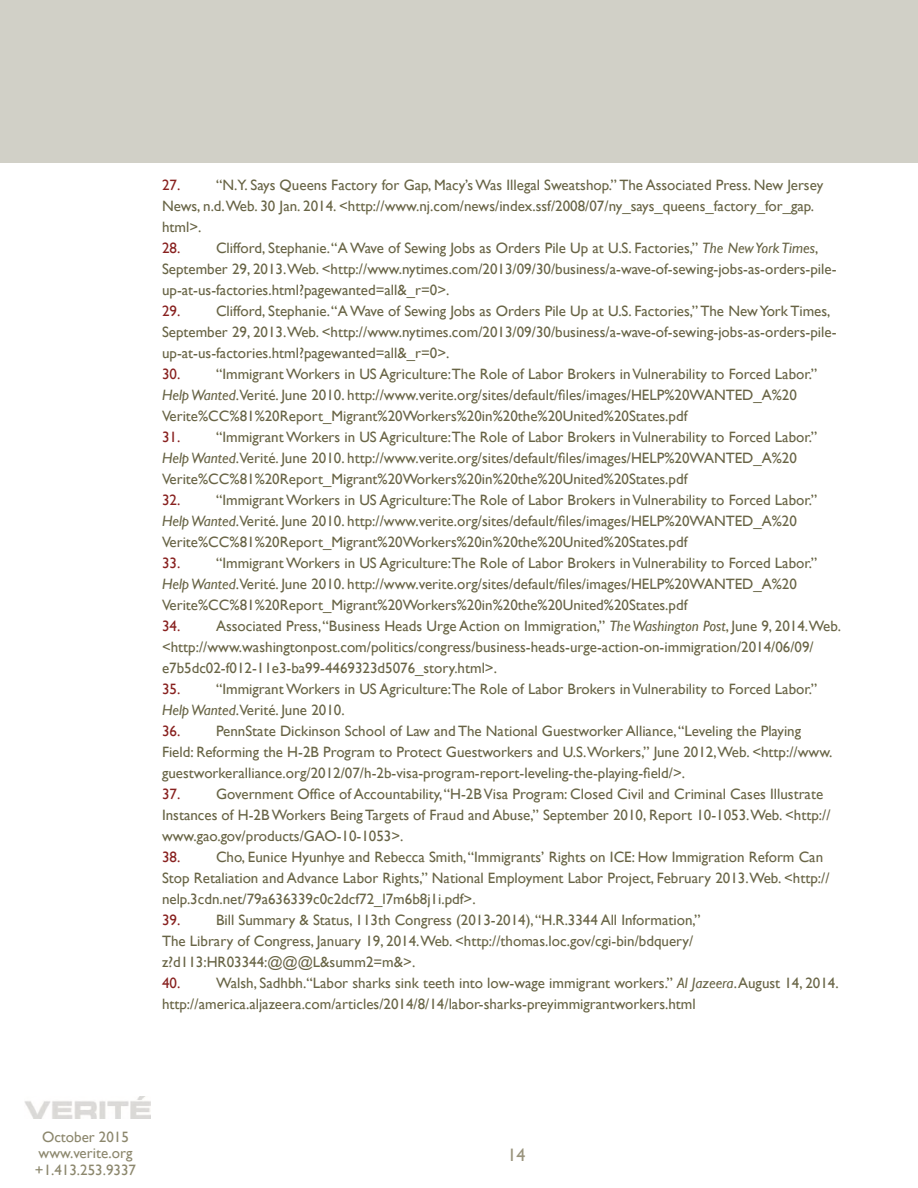
<style>
.page{position:relative;width:918px;height:1188px;background:#fff}
.page>*{position:absolute;margin:0;border:0;box-sizing:border-box;transform-origin:0 0}
.t1{font:18px "Gill Sans";color:#9a947d}
.t2{font:15px/21px "Gill Sans";color:#686445}
.t3{font:15px/16.5px "Gill Sans";color:#8c876d;text-align:center}
.s1{color:#88211f}
.s2{font-style:italic}
</style>
<div class="page">
<img style="left:25px;top:1096px;width:126px;height:23px">
<div style="left:0;top:0;width:918px;height:163px;background:#d1d0c7"></div>
<p class="t2" style="left:162px;top:175px;width:663px"><span class="s1">27.</span> “N.Y. Says Queens Factory for Gap, Macy’s Was Illegal Sweatshop.” The Associated Press. New Jersey<br>News, n.d.Web. 30 Jan. 2014. &lt;http://www.nj.com/news/index.ssf/2008/07/ny_says_queens_factory_for_gap. html&gt;.</p>
<p class="t2" style="left:162px;top:238px;width:676px"><span class="s1">28.</span> Clifford, Stephanie. “A Wave of Sewing Jobs as Orders Pile Up at U.S. Factories,” <span class="s2">The New York Times</span>,<br>September 29, 2013.Web. &lt;http://www.nytimes.com/2013/09/30/business/a-wave-of-sewing-jobs-as-orders-pile&shy;up-at-us-factories.html?pagewanted=all&amp;_r=0&gt;.</p>
<p class="t2" style="left:162px;top:301px;width:676px"><span class="s1">29.</span> Clifford, Stephanie. “A Wave of Sewing Jobs as Orders Pile Up at U.S. Factories,” The New York Times,<br>September 29, 2013.Web. &lt;http://www.nytimes.com/2013/09/30/business/a-wave-of-sewing-jobs-as-orders-pile&shy;up-at-us-factories.html?pagewanted=all&amp;_r=0&gt;.</p>
<p class="t2" style="left:162px;top:364px;width:657px"><span class="s1">30.</span> “Immigrant Workers in US Agriculture:The Role of Labor Brokers in Vulnerability to Forced Labor.”<br><span class="s2">Help Wanted</span>.Verité. June 2010. http://www.verite.org/sites/default/files/images/HELP%20WANTED_A%20<br>Verite%CC%81%20Report_Migrant%20Workers%20in%20the%20United%20States.pdf</p>
<p class="t2" style="left:162px;top:427px;width:657px"><span class="s1">31.</span> “Immigrant Workers in US Agriculture:The Role of Labor Brokers in Vulnerability to Forced Labor.”<br><span class="s2">Help Wanted</span>.Verité. June 2010. http://www.verite.org/sites/default/files/images/HELP%20WANTED_A%20<br>Verite%CC%81%20Report_Migrant%20Workers%20in%20the%20United%20States.pdf</p>
<p class="t2" style="left:162px;top:490px;width:657px"><span class="s1">32.</span> “Immigrant Workers in US Agriculture:The Role of Labor Brokers in Vulnerability to Forced Labor.”<br><span class="s2">Help Wanted</span>.Verité. June 2010. http://www.verite.org/sites/default/files/images/HELP%20WANTED_A%20<br>Verite%CC%81%20Report_Migrant%20Workers%20in%20the%20United%20States.pdf</p>
<p class="t2" style="left:162px;top:553px;width:657px"><span class="s1">33.</span> “Immigrant Workers in US Agriculture:The Role of Labor Brokers in Vulnerability to Forced Labor.”<br><span class="s2">Help Wanted</span>.Verité. June 2010. http://www.verite.org/sites/default/files/images/HELP%20WANTED_A%20<br>Verite%CC%81%20Report_Migrant%20Workers%20in%20the%20United%20States.pdf</p>
<p class="t2" style="left:162px;top:616px;width:681px"><span class="s1">34.</span> Associated Press, “Business Heads Urge Action on Immigration,” <span class="s2">The Washington Post</span>, June 9, 2014.Web. &lt;http://www.washingtonpost.com/politics/congress/business-heads-urge-action-on-immigration/2014/06/09/ e7b5dc02-f012-11e3-ba99-4469323d5076_story.html&gt;.</p>
<p class="t2" style="left:162px;top:679px;width:657px"><span class="s1">35.</span> “Immigrant Workers in US Agriculture:The Role of Labor Brokers in Vulnerability to Forced Labor.”<br><span class="s2">Help Wanted</span>.Verité. June 2010.</p>
<p class="t2" style="left:162px;top:721px;width:672px"><span class="s1">36.</span> PennState Dickinson School of Law and The National Guestworker Alliance, “Leveling the Playing<br>Field: Reforming the H-2B Program to Protect Guestworkers and U.S.Workers,” June 2012,Web. &lt;http://www. guestworkeralliance.org/2012/07/h-2b-visa-program-report-leveling-the-playing-field/&gt;.</p>
<p class="t2" style="left:162px;top:784px;width:670px"><span class="s1">37.</span> Government Office of Accountability, “H-2B Visa Program: Closed Civil and Criminal Cases Illustrate<br>Instances of H-2B Workers Being Targets of Fraud and Abuse,” September 2010, Report 10-1053.Web. &lt;http:// www.gao.gov/products/GAO-10-1053&gt;.</p>
<p class="t2" style="left:162px;top:847px;width:669px"><span class="s1">38.</span> Cho, Eunice Hyunhye and Rebecca Smith, “Immigrants’ Rights on ICE: How Immigration Reform Can<br>Stop Retaliation and Advance Labor Rights,” National Employment Labor Project, February 2013.Web. &lt;http:// nelp.3cdn.net/79a636339c0c2dcf72_l7m6b8j1i.pdf&gt;.</p>
<p class="t2" style="left:162px;top:910px;width:540px"><span class="s1">39.</span> Bill Summary &amp; Status, 113th Congress (2013-2014), “H.R.3344 All Information,”<br>The Library of Congress, January 19, 2014.Web. &lt;http://thomas.loc.gov/cgi-bin/bdquery/ z?d113:HR03344:@@@L&amp;summ2=m&amp;&gt;.</p>
<p class="t2" style="left:162px;top:973px;width:678px"><span class="s1">40.</span> Walsh, Sadhbh.“Labor sharks sink teeth into low-wage immigrant workers.” <span class="s2">Al Jazeera</span>. August 14, 2014. http://america.aljazeera.com/articles/2014/8/14/labor-sharks-preyimmigrantworkers.html</p>
<p class="t3" style="left:35px;top:1129px;width:103px">October 2015 www.verite.org +1.413.253.9337</p>
<p class="t1" style="left:508px;top:1144px;width:19px">14</p>
</div>
